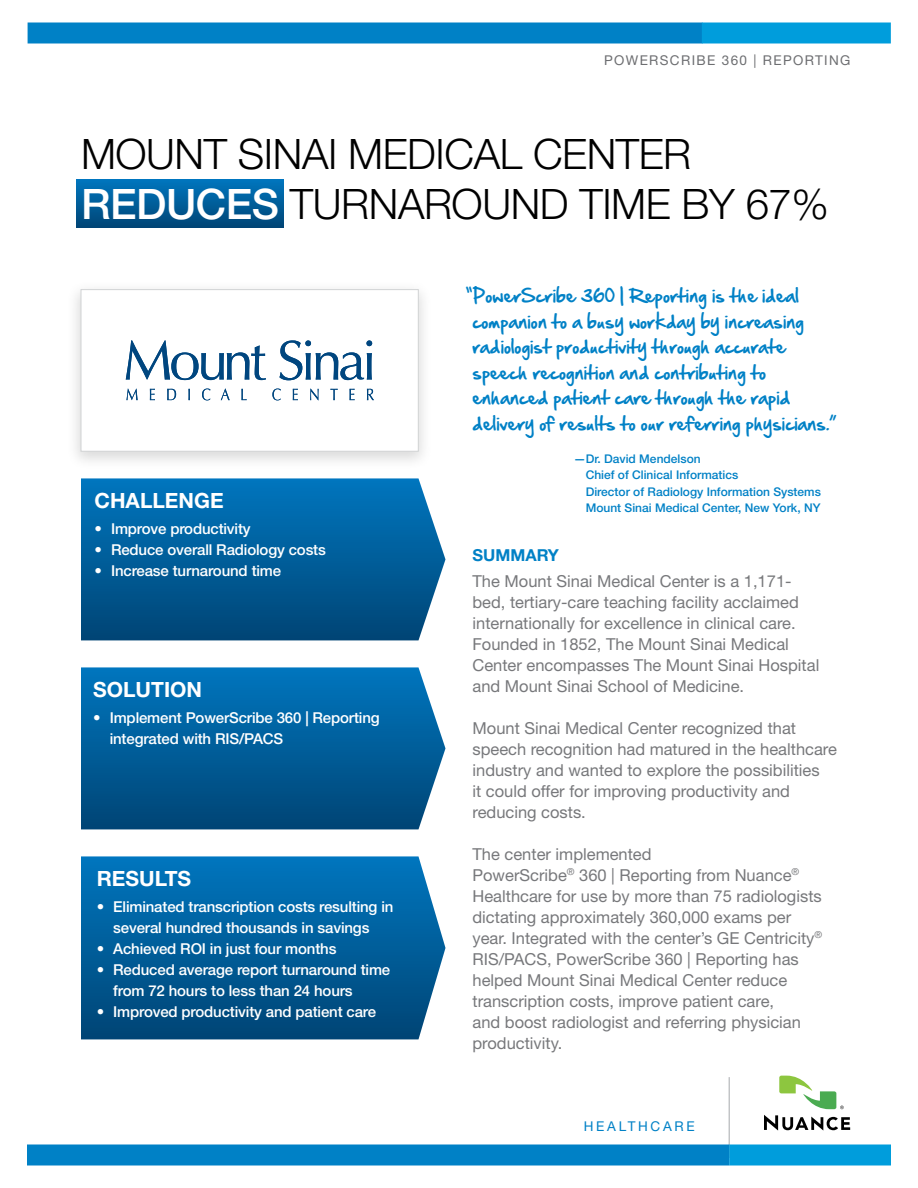
<style>
.page{position:relative;width:918px;height:1188px;background:#fff}
.page>*{position:absolute;margin:0;border:0;box-sizing:border-box;transform-origin:0 0}
.t1{font:300 42px/50.4px "Helvetica Neue LT";letter-spacing:-.01em;color:#000}
.t2{font:700 21px "Helvetica Neue LT";color:#fff}
.t3{font:16.5px/21px "Helvetica Neue LT";color:#77787b}
.t4{font:16.5px/25.5px "Hand Of Sean";letter-spacing:.005em;color:#0081c6}
.t5{font:700 16.5px "Helvetica Neue LT";color:#0081c6}
.t6{font:500 15px/21px "Helvetica Neue LT";letter-spacing:-.01em;color:#fff}
.t7{font:13.5px "Helvetica Neue LT";letter-spacing:.1em;color:#6d6e71}
.t8{font:13.5px "Helvetica Neue LT";letter-spacing:.2em;color:#0081c6}
.t9{font:500 12px/16.5px "Helvetica Neue LT";color:#0081c6}
.s1{font-weight:500;color:#fff}
</style>
<div class="page">
<div style="left:28px;top:22px;width:675px;height:22px;background:#0081c6"></div>
<div style="left:702px;top:22px;width:189px;height:22px;background:#009ddc"></div>
<hr style="left:729px;top:1077px;width:1px;height:81px;background:#a7a9ac">
<div style="left:27px;top:1144px;width:702px;height:22px;background:#0081c6"></div>
<div style="left:729px;top:1144px;width:162px;height:22px;background:#009ddc"></div>
<svg style="left:764px;top:1115px;width:86px;height:16px"></svg>
<svg style="left:779px;top:1076px;width:65px;height:33px"></svg>
<div style="left:66px;top:279px;width:367px;height:192px;background:#000;opacity:.15"></div>
<div style="left:81px;top:289px;width:337px;height:162px;background:#fff;border:1px solid #d1d3d4"></div>
<div style="left:77px;top:179px;width:207px;height:48px;background:linear-gradient(to bottom,#0076bf,#004778)"></div>
<svg style="left:126px;top:340px;width:140px;height:40px"></svg>
<svg style="left:279px;top:340px;width:93px;height:40px"></svg>
<svg style="left:126px;top:389px;width:12px;height:11px"></svg>
<svg style="left:150px;top:389px;width:5px;height:11px"></svg>
<svg style="left:167px;top:389px;width:9px;height:11px"></svg>
<svg style="left:202px;top:389px;width:8px;height:11px"></svg>
<svg style="left:221px;top:389px;width:9px;height:11px"></svg>
<svg style="left:242px;top:389px;width:5px;height:11px"></svg>
<svg style="left:272px;top:389px;width:9px;height:11px"></svg>
<svg style="left:293px;top:389px;width:5px;height:11px"></svg>
<svg style="left:310px;top:389px;width:9px;height:11px"></svg>
<svg style="left:330px;top:389px;width:8px;height:11px"></svg>
<svg style="left:350px;top:389px;width:5px;height:11px"></svg>
<svg style="left:367px;top:389px;width:7px;height:11px"></svg>
<svg style="left:81px;top:478px;width:365px;height:162px;background:#0a649d"></svg>
<svg style="left:81px;top:667px;width:365px;height:162px;background:#0a649d"></svg>
<svg style="left:81px;top:856px;width:365px;height:183px;background:#0a639d"></svg>
<p class="t7" style="left:604px;top:52px;width:248px">powerscribe 360 | reporting</p>
<h1 class="t1" style="left:81px;top:128px;width:749px">MOUNT SINAI MEDICAL CENTER<br><span class="s1">Reduces</span> TURNAROUND TIME BY 67%</h1>
<p class="t4" style="left:472px;top:283px;width:366px;text-indent:-7px">“PowerScribe 360 | Reporting is the ideal companion to a busy workday by increasing radiologist productivity through accurate speech recognition and contributing to enhanced patient care through the rapid delivery of results to our referring physicians.”</p>
<p class="t9" style="left:586px;top:450px;width:237px;text-indent:-12px">— Dr. David Mendelson<br>Chief of Clinical Informatics<br>Director of Radiology Information Systems</p>
<p class="t2" style="left:94px;top:488px;width:131px">CHALLENGE</p>
<p class="t9" style="left:586px;top:499px;width:236px">Mount Sinai Medical Center, New York, NY</p>
<p class="t6" style="left:94px;top:518px;width:158px">• Improve productivity</p>
<p class="t6" style="left:95px;top:539px;width:233px">• Reduce overall Radiology costs</p>
<p class="t6" style="left:95px;top:560px;width:188px">• Increase turnaround time</p>
<p class="t5" style="left:472px;top:545px;width:88px">SUMMARY</p>
<p class="t3" style="left:472px;top:570px;width:348px">The Mount Sinai Medical Center is a 1,171- bed, tertiary-care teaching facility acclaimed internationally for excellence in clinical care.<br>Founded in 1852, The Mount Sinai Medical Center encompasses The Mount Sinai Hospital and Mount Sinai School of Medicine.</p>
<p class="t3" style="left:472px;top:717px;width:366px">Mount Sinai Medical Center recognized that speech recognition had matured in the healthcare industry and wanted to explore the possibilities<br>it could offer for improving productivity and reducing costs.</p>
<p class="t3" style="left:472px;top:843px;width:351px">The center implemented<br>PowerScribe<sup>®</sup> 360 | Reporting from Nuance<sup>® </sup>Healthcare for use by more than 75 radiologists dictating approximately 360,000 exams per year. Integrated with the center’s GE Centricity<sup>® </sup>RIS/PACS, PowerScribe 360 | Reporting has helped Mount Sinai Medical Center reduce transcription costs, improve patient care,<br>and boost radiologist and referring physician productivity.</p>
<p class="t2" style="left:93px;top:677px;width:107px">SOLUTION</p>
<p class="t6" style="left:110px;top:707px;width:271px;text-indent:-17px">• Implement PowerScribe 360 | Reporting integrated with RIS/PACS</p>
<p class="t2" style="left:97px;top:866px;width:94px">RESULTS</p>
<p class="t6" style="left:97px;top:896px;width:298px;text-align:center">• Eliminated transcription costs resulting in several hundred thousands in savings</p>
<p class="t6" style="left:97px;top:938px;width:241px">• Achieved ROI in just four months</p>
<p class="t6" style="left:113px;top:959px;width:279px;text-indent:-16px">• Reduced average report turnaround time from 72 hours to less than 24 hours</p>
<p class="t6" style="left:97px;top:1001px;width:281px">• Improved productivity and patient care</p>
<p class="t8" style="left:584px;top:1118px;width:112px">healthcare</p>
</div>
